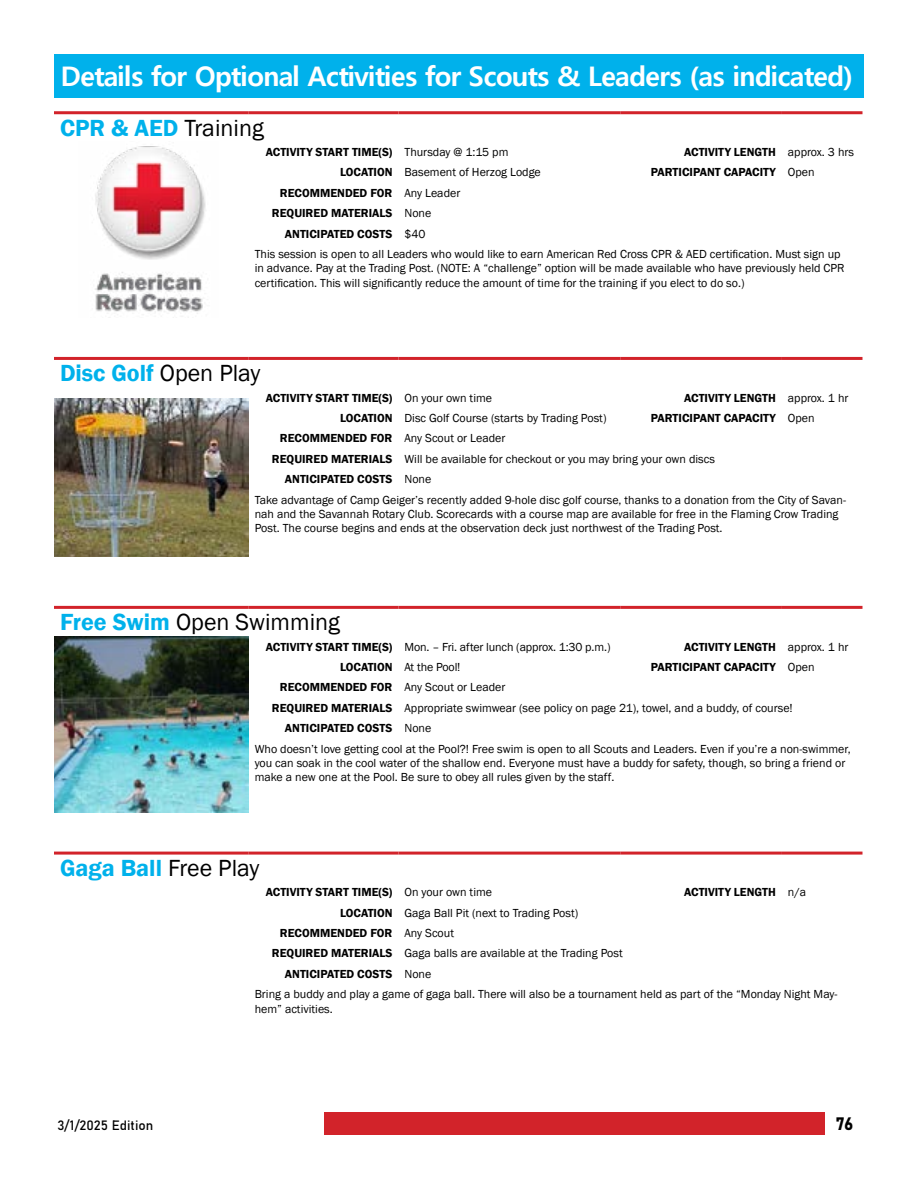
<style>
.page{position:relative;width:918px;height:1188px;background:#fff}
.page>*{position:absolute;margin:0;border:0;box-sizing:border-box;transform-origin:0 0}
.t1{font:700 27px "Malgun Gothic";letter-spacing:-.03em;color:#fff}
.t2{font:24px "Franklin Gothic";color:#000}
.t3{font:600 24px "Franklin Gothic";color:#00b1eb}
.t4{font:18px "Bahnschrift";color:#000}
.t5{font:13.5px "Bahnschrift";color:#000}
.t6{font:12px/14.4px "Franklin Gothic";color:#000}
.t7{font:600 12px "Franklin Gothic";color:#000}
.s1{font-weight:600;color:#00b1eb}
.s2{font-weight:400}
.s3{font-weight:600}
.s4{font-weight:400;color:#000}
</style>
<div class="page">
<div style="left:54px;top:54px;width:810px;height:43px;background:#00b1eb"></div>
<hr style="left:54px;top:606px;width:195px;height:3px;background:#d2232a">
<hr style="left:249px;top:606px;width:150px;height:3px;background:#d2232a">
<hr style="left:399px;top:606px;width:221px;height:3px;background:#d2232a">
<hr style="left:620px;top:606px;width:162px;height:3px;background:#d2232a">
<hr style="left:782px;top:606px;width:81px;height:3px;background:#d2232a">
<img style="left:54px;top:636px;width:195px;height:176px">
<hr style="left:54px;top:357px;width:195px;height:3px;background:#d2232a">
<hr style="left:249px;top:357px;width:150px;height:3px;background:#d2232a">
<hr style="left:399px;top:357px;width:221px;height:3px;background:#d2232a">
<hr style="left:620px;top:357px;width:162px;height:3px;background:#d2232a">
<hr style="left:782px;top:357px;width:81px;height:3px;background:#d2232a">
<img style="left:54px;top:398px;width:195px;height:159px">
<hr style="left:54px;top:111px;width:195px;height:3px;background:#d2232a">
<hr style="left:249px;top:111px;width:150px;height:3px;background:#d2232a">
<hr style="left:399px;top:111px;width:221px;height:3px;background:#d2232a">
<hr style="left:620px;top:111px;width:162px;height:3px;background:#d2232a">
<hr style="left:782px;top:111px;width:81px;height:3px;background:#d2232a">
<img style="left:95px;top:146px;width:111px;height:172px">
<div style="left:325px;top:1112px;width:500px;height:23px;background:#d2232a"></div>
<hr style="left:54px;top:852px;width:195px;height:3px;background:#d2232a">
<hr style="left:249px;top:852px;width:150px;height:3px;background:#d2232a">
<hr style="left:399px;top:852px;width:221px;height:3px;background:#d2232a">
<hr style="left:620px;top:852px;width:162px;height:3px;background:#d2232a">
<hr style="left:782px;top:852px;width:81px;height:3px;background:#d2232a">
<h1 class="t1" style="left:61px;top:60px;width:794px">Details for Optional Activities for Scouts &amp; Leaders (as indicated)</h1>
<h2 class="t2" style="left:60px;top:113px;width:205px"><span class="s1">CPR &amp; AED</span> Training</h2>
<p class="t7" style="left:266px;top:145px;width:244px">ACTIVITY START TIME(S) <span class="s2">Thursday @ 1:15 pm</span></p>
<p class="t7" style="left:684px;top:145px;width:171px">ACTIVITY LENGTH <span class="s2">approx. 3 hrs</span></p>
<p class="t6" style="left:340px;top:165px;width:202px"><span class="s3">LOCATION</span> Basement of Herzog Lodge</p>
<p class="t7" style="left:651px;top:165px;width:165px">PARTICIPANT CAPACITY <span class="s2">Open</span></p>
<p class="t7" style="left:280px;top:185px;width:182px">RECOMMENDED FOR <span class="s2">Any Leader</span></p>
<p class="t7" style="left:272px;top:206px;width:161px">REQUIRED MATERIALS <span class="s2">None</span></p>
<p class="t7" style="left:285px;top:226px;width:142px">ANTICIPATED COSTS <span class="s2">$40</span></p>
<p class="t6" style="left:255px;top:247px;width:587px">This session is open to all Leaders who would like to earn American Red Cross CPR &amp; AED certification. Must sign up</p>
<p class="t6" style="left:255px;top:261px;width:591px">in advance. Pay at the Trading Post. (NOTE: A “challenge” option will be made available who have previously held CPR certification. This will significantly reduce the amount of time for the training if you elect to do so.)</p>
<h2 class="t3" style="left:60px;top:358px;width:202px">Disc Golf <span class="s4">Open Play</span></h2>
<p class="t7" style="left:266px;top:390px;width:228px">ACTIVITY START TIME(S) <span class="s2">On your own time</span></p>
<p class="t7" style="left:684px;top:390px;width:166px">ACTIVITY LENGTH <span class="s2">approx. 1 hr</span></p>
<p class="t6" style="left:340px;top:411px;width:268px"><span class="s3">LOCATION</span> Disc Golf Course (starts by Trading Post)</p>
<p class="t7" style="left:651px;top:411px;width:165px">PARTICIPANT CAPACITY <span class="s2">Open</span></p>
<p class="t6" style="left:280px;top:432px;width:227px"><span class="s3">RECOMMENDED FOR</span> Any Scout or Leader</p>
<p class="t6" style="left:272px;top:452px;width:445px"><span class="s3">REQUIRED MATERIALS</span> Will be available for checkout or you may bring your own discs</p>
<p class="t7" style="left:285px;top:472px;width:148px">ANTICIPATED COSTS <span class="s2">None</span></p>
<p class="t6" style="left:255px;top:493px;width:593px">Take advantage of Camp Geiger’s recently added 9-hole disc golf course, thanks to a donation from the City of Savan-</p>
<p class="t6" style="left:255px;top:507px;width:585px">nah and the Savannah Rotary Club. Scorecards with a course map are available for free in the Flaming Crow Trading<br>Post. The course begins and ends at the observation deck just northwest of the Trading Post.</p>
<h2 class="t2" style="left:60px;top:607px;width:282px"><span class="s1">Free Swim</span> Open Swimming</h2>
<p class="t6" style="left:266px;top:640px;width:346px"><span class="s3">ACTIVITY START TIME(S)</span> Mon. – Fri. after lunch (approx. 1:30 p.m.)</p>
<p class="t7" style="left:684px;top:639px;width:166px">ACTIVITY LENGTH <span class="s2">approx. 1 hr</span></p>
<p class="t6" style="left:340px;top:660px;width:122px"><span class="s3">LOCATION</span> At the Pool!</p>
<p class="t7" style="left:651px;top:660px;width:165px">PARTICIPANT CAPACITY <span class="s2">Open</span></p>
<p class="t6" style="left:280px;top:680px;width:227px"><span class="s3">RECOMMENDED FOR</span> Any Scout or Leader</p>
<p class="t6" style="left:272px;top:701px;width:522px"><span class="s3">REQUIRED MATERIALS</span> Appropriate swimwear (see policy on page 21), towel, and a buddy, of course!</p>
<p class="t7" style="left:285px;top:721px;width:148px">ANTICIPATED COSTS <span class="s2">None</span></p>
<p class="t6" style="left:255px;top:742px;width:598px">Who doesn’t love getting cool at the Pool?! Free swim is open to all Scouts and Leaders. Even if you’re a non-swimmer,</p>
<p class="t6" style="left:255px;top:756px;width:592px">you can soak in the cool water of the shallow end. Everyone must have a buddy for safety, though, so bring a friend or make a new one at the Pool. Be sure to obey all rules given by the staff.</p>
<h2 class="t3" style="left:60px;top:853px;width:201px">Gaga Ball <span class="s4">Free Play</span></h2>
<p class="t7" style="left:266px;top:885px;width:228px">ACTIVITY START TIME(S) <span class="s2">On your own time</span></p>
<p class="t7" style="left:684px;top:885px;width:123px">ACTIVITY LENGTH <span class="s2">n/a</span></p>
<p class="t6" style="left:340px;top:906px;width:240px"><span class="s3">LOCATION</span> Gaga Ball Pit (next to Trading Post)</p>
<p class="t7" style="left:280px;top:926px;width:176px">RECOMMENDED FOR <span class="s2">Any Scout</span></p>
<p class="t6" style="left:272px;top:947px;width:352px"><span class="s3">REQUIRED MATERIALS</span> Gaga balls are available at the Trading Post</p>
<p class="t7" style="left:285px;top:966px;width:148px">ANTICIPATED COSTS <span class="s2">None</span></p>
<p class="t6" style="left:255px;top:987px;width:584px">Bring a buddy and play a game of gaga ball. There will also be a tournament held as part of the “Monday Night May-</p>
<p class="t6" style="left:255px;top:1002px;width:80px">hem” activities.</p>
<p class="t5" style="left:58px;top:1115px;width:97px">3/1/2025 Edition</p>
<h3 class="t4" style="left:836px;top:1110px;width:19px">76</h3>
</div>
